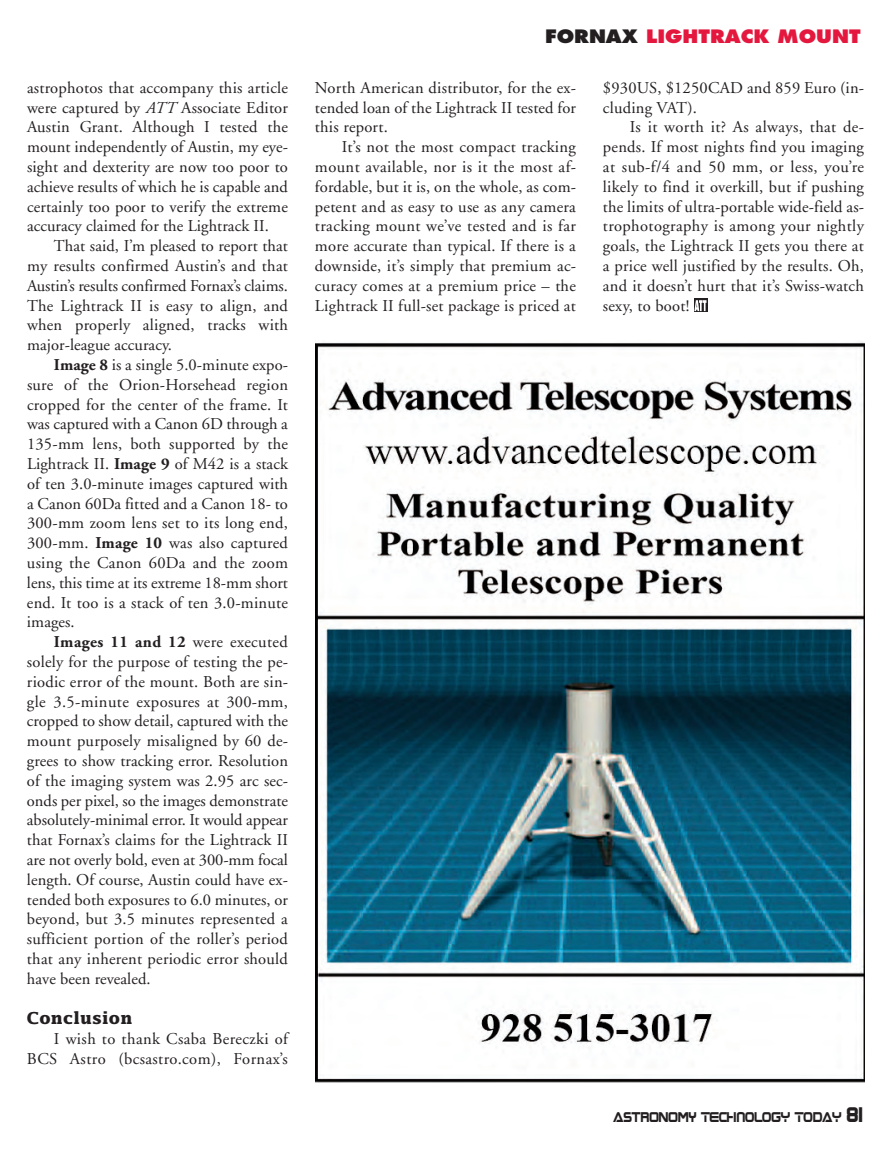
<style>
.page{position:relative;width:891px;height:1161px;background:#fff}
.page>*{position:absolute;margin:0;border:0;box-sizing:border-box;transform-origin:0 0}
.t1{font:800 18px "Futura";color:#e4183e;scale:1.08 1}
.t2{font:16.5px/19.8px "Adobe Garamond";letter-spacing:.015em;color:#231f20;text-align:justify}
.t3{font:700 16.5px "Lucida";letter-spacing:.015em;color:#231f20}
.t4{font:11.4px "Boom Box";color:#231f20;scale:.9 1}
.s1{font-style:italic}
.s2{font-weight:700}
.s3{color:#231f20}
.s4{font-size:17.1px}
</style>
<div class="page">
<img style="left:315px;top:342px;width:549px;height:741px">
<svg style="left:694px;top:299px;width:13px;height:13px"></svg>
<svg style="left:694px;top:300px;width:13px;height:11px"></svg>
<p class="t2" style="left:27px;top:79px;width:263px">astrophotos that accompany this article were captured by <span class="s1">ATT</span> Associate Editor Austin Grant. Although I tested the mount independently of Austin, my eye&shy;sight and dexterity are now too poor to achieve results of which he is capable and certainly too poor to verify the extreme accuracy claimed for the Lightrack II.</p>
<p class="t2" style="left:27px;top:238px;width:263px;text-indent:27px">That said, I’m pleased to report that my results confirmed Austin’s and that Austin’s results confirmed Fornax’s claims.<br>The Lightrack II is easy to align, and when properly aligned, tracks with major-league accuracy.</p>
<p class="t2" style="left:27px;top:356px;width:263px;text-indent:27px"><span class="s2">Image 8</span> is a single 5.0-minute expo&shy;sure of the Orion-Horsehead region cropped for the center of the frame. It was captured with a Canon 6D through a 135-mm lens, both supported by the Lightrack II. <span class="s2">Image 9</span> of M42 is a stack of ten 3.0-minute images captured with a Canon 60Da fitted and a Canon 18- to 300-mm zoom lens set to its long end, 300-mm. <span class="s2">Image 10</span> was also captured using the Canon 60Da and the zoom lens, this time at its extreme 18-mm short end. It too is a stack of ten 3.0-minute images.</p>
<p class="t2" style="left:27px;top:634px;width:263px;text-indent:27px"><span class="s2">Images 11 and 12</span> were executed solely for the purpose of testing the pe&shy;riodic error of the mount. Both are sin&shy;gle 3.5-minute exposures at 300-mm, cropped to show detail, captured with the mount purposely misaligned by 60 de&shy;grees to show tracking error. Resolution of the imaging system was 2.95 arc sec&shy;onds per pixel, so the images demonstrate absolutely-minimal error. It would appear that Fornax’s claims for the Lightrack II are not overly bold, even at 300-mm focal length. Of course, Austin could have ex&shy;tended both exposures to 6.0 minutes, or beyond, but 3.5 minutes represented a sufficient portion of the roller’s period that any inherent periodic error should have been revealed.</p>
<p class="t3" style="left:27px;top:1009px;width:107px">Conclusion</p>
<p class="t2" style="left:27px;top:1031px;width:263px;text-align:right">I wish to thank Csaba Bereczki of<br>BCS Astro (bcsastro.com), Fornax’s</p>
<p class="t1" style="left:545px;top:28px;width:294px"><span class="s3">FORNAX</span> LIGHTRACK MOUNT</p>
<p class="t2" style="left:315px;top:79px;width:263px">North American distributor, for the ex&shy;tended loan of the Lightrack II tested for this report.</p>
<p class="t2" style="left:315px;top:139px;width:263px;text-indent:27px">It’s not the most compact tracking mount available, nor is it the most af&shy;fordable, but it is, on the whole, as com&shy;petent and as easy to use as any camera tracking mount we’ve tested and is far more accurate than typical. If there is a downside, it’s simply that premium ac&shy;curacy comes at a premium price – the Lightrack II full-set package is priced at</p>
<p class="t2" style="left:603px;top:79px;width:263px">$930US, $1250CAD and 859 Euro (in&shy;cluding VAT).</p>
<p class="t2" style="left:603px;top:119px;width:263px;text-indent:27px">Is it worth it? As always, that de&shy;pends. If most nights find you imaging at sub-f/4 and 50 mm, or less, you’re likely to find it overkill, but if pushing the limits of ultra-portable wide-field as&shy;trophotography is among your nightly goals, the Lightrack II gets you there at a price well justified by the results. Oh, and it doesn’t hurt that it’s Swiss-watch sexy, to boot!</p>
<p class="t4" style="left:613px;top:1112px;width:279px">ASTRONOMY TECHNOLOGY TODAY <span class="s4">81</span></p>
</div>
